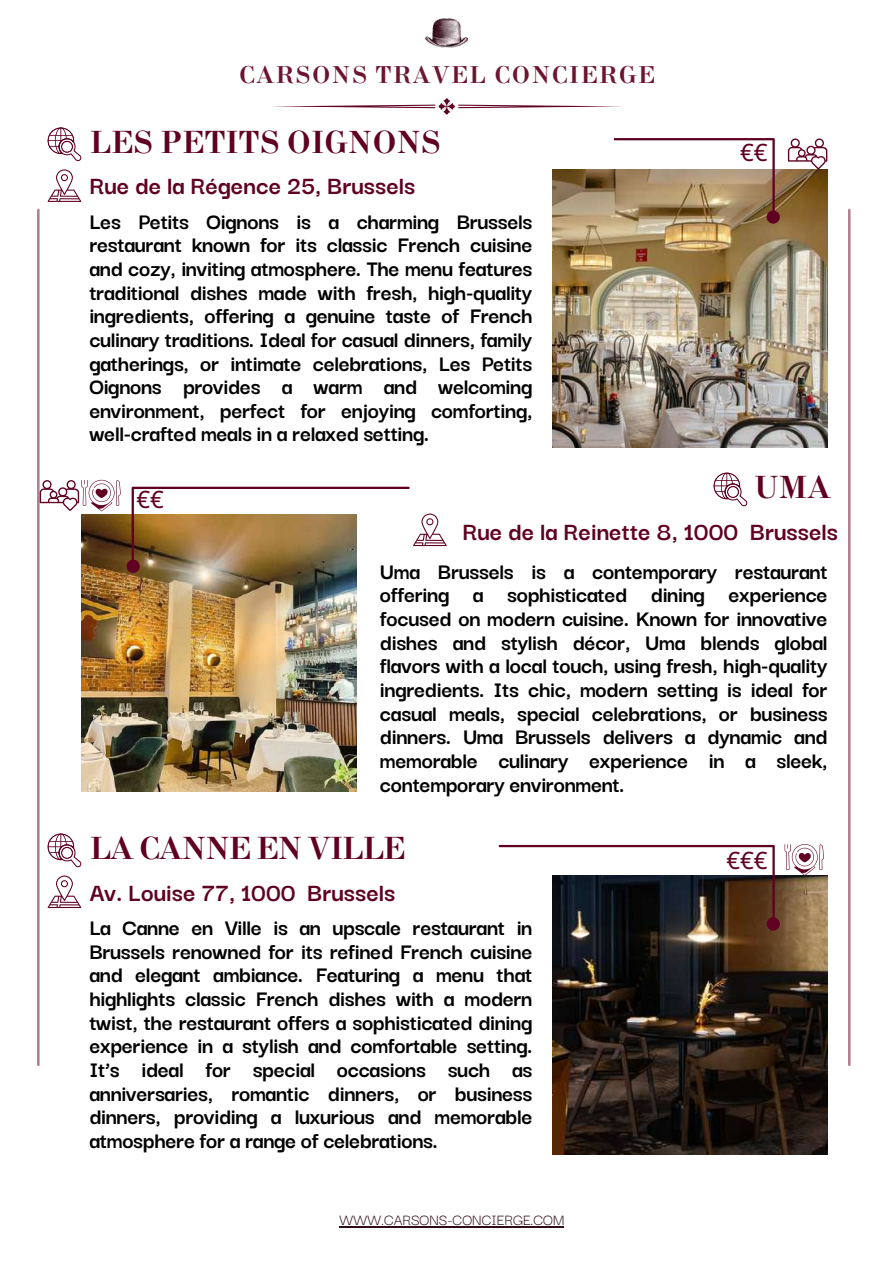
<style>
.page{position:relative;width:894px;height:1264px;background:#fff}
.page>*{position:absolute;margin:0;border:0;box-sizing:border-box;transform-origin:0 0}
.t1{font:700 31.5px "New Standard";color:#600122}
.t2{font:700 31.5px "New Standard";letter-spacing:-.03em;color:#600122}
.t3{font:700 27px "Darker Grotesque";color:#600122}
.t4{font:700 24px/23.7px "Darker Grotesque";letter-spacing:-.015em;color:#000;text-align:justify}
.t5{font:700 24px "New Standard";letter-spacing:.06em;color:#6d152e}
.t6{font:24px "Noto Sans";color:#600122}
.t7{font:16.5px "Darker Grotesque";color:#300c16}
</style>
<div class="page">
<img style="left:424px;top:18px;width:45px;height:30px">
<svg style="left:272px;top:98px;width:350px;height:16px"></svg>
<hr style="left:37px;top:209px;width:2px;height:857px;background:#600122">
<hr style="left:847px;top:209px;width:3px;height:857px;background:#600122">
<img style="left:81px;top:573px;width:275px;height:218px">
<svg style="left:48px;top:169px;width:33px;height:33px"></svg>
<img style="left:552px;top:169px;width:274px;height:278px">
<svg style="left:552px;top:138px;width:227px;height:85px"></svg>
<svg style="left:48px;top:127px;width:33px;height:34px"></svg>
<img style="left:552px;top:875px;width:274px;height:279px">
<div style="left:347px;top:131px;width:266px;height:23px;background:#fff"></div>
<svg style="left:48px;top:875px;width:33px;height:33px"></svg>
<svg style="left:48px;top:833px;width:33px;height:34px"></svg>
<svg style="left:498px;top:844px;width:325px;height:86px"></svg>
<svg style="left:713px;top:472px;width:34px;height:34px"></svg>
<svg style="left:787px;top:138px;width:40px;height:31px"></svg>
<svg style="left:40px;top:480px;width:406px;height:93px"></svg>
<hr style="left:339px;top:1226px;width:225px;height:1px;background:#300c16">
<p class="t5" style="left:239px;top:60px;width:417px">CARSONS TRAVEL CONCIERGE</p>
<h1 class="t1" style="left:89px;top:122px;width:352px">LES PETITS OIGNONS</h1>
<p class="t3" style="left:89px;top:166px;width:327px">Rue de la Régence 25, Brussels</p>
<p class="t4" style="left:89px;top:208px;width:444px">Les Petits Oignons is a charming Brussels restaurant known for its classic French cuisine and cozy, inviting atmosphere. The menu features traditional dishes made with fresh, high-quality ingredients, offering a genuine taste of French culinary traditions. Ideal for casual dinners, family gatherings, or intimate celebrations, Les Petits Oignons provides a warm and welcoming environment, perfect for enjoying comforting, well-crafted meals in a relaxed setting.</p>
<p class="t6" style="left:136px;top:482px;width:29px">€€</p>
<p class="t6" style="left:740px;top:135px;width:29px">€€</p>
<h1 class="t1" style="left:753px;top:467px;width:78px">UMA</h1>
<p class="t3" style="left:462px;top:511px;width:377px">Rue de la Reinette 8, 1000 Brussels</p>
<p class="t4" style="left:380px;top:557px;width:449px">Uma Brussels is a contemporary restaurant offering a sophisticated dining experience focused on modern cuisine. Known for innovative dishes and stylish décor, Uma blends global flavors with a local touch, using fresh, high-quality ingredients. Its chic, modern setting is ideal for casual meals, special celebrations, or business dinners. Uma Brussels delivers a dynamic and memorable culinary experience in a sleek, contemporary environment.</p>
<h1 class="t2" style="left:89px;top:828px;width:317px">LA CANNE EN VILLE</h1>
<p class="t3" style="left:89px;top:872px;width:307px">Av. Louise 77, 1000 Brussels</p>
<p class="t4" style="left:89px;top:914px;width:444px">La Canne en Ville is an upscale restaurant in Brussels renowned for its refined French cuisine and elegant ambiance. Featuring a menu that highlights classic French dishes with a modern twist, the restaurant offers a sophisticated dining experience in a stylish and comfortable setting.<br>It’s ideal for special occasions such as anniversaries, romantic dinners, or business dinners, providing a luxurious and memorable atmosphere for a range of celebrations.</p>
<p class="t7" style="left:339px;top:1207px;width:226px">WWW.CARSONS-CONCIERGE.COM</p>
<p class="t6" style="left:726px;top:843px;width:43px">€€€</p>
</div>
